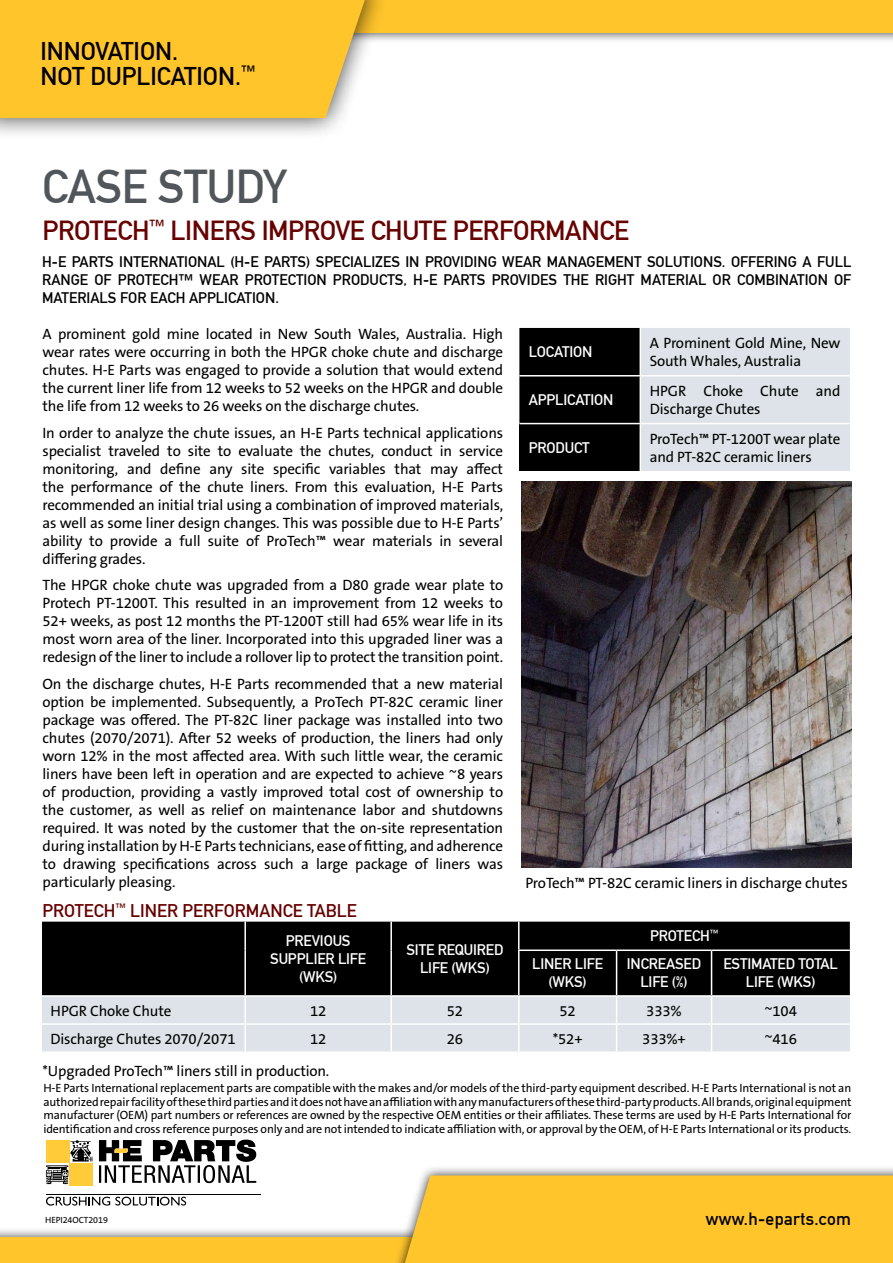
<style>
.page{position:relative;width:893px;height:1263px;background:#fff}
.page>*{position:absolute;margin:0;border:0;box-sizing:border-box;transform-origin:0 0}
.t1{font:46.5px "DIN Mittelschrift LTCYR";letter-spacing:-.01em;color:#51565b}
.t2{font:27px "DIN Mittelschrift LTCYR";letter-spacing:-.015em;color:#680000}
.t3{font:25.2px/24.2px "DIN Mittelschrift LTCYR";color:#000}
.t4{font:18px "DIN Mittelschrift LTCYR";color:#680000}
.t5{font:17.55px "DIN Mittelschrift LTCYR";letter-spacing:.02em;color:#000}
.t6{font:15px/18px "The Sans B W5 Plain";letter-spacing:-.01em;color:#000;text-align:justify}
.t7{font:15px/18px "DIN Mittelschrift LTCYR";color:#000;text-align:justify}
.t8{font:15px/18px "DIN Mittelschrift LTCYR";letter-spacing:-.01em;color:#fff;text-align:center}
.t9{font:12px/13.5px "The Sans B W5 Plain";letter-spacing:-.01em;color:#000;text-align:justify}
.t10{font:9px "The Sans B W5 Plain";letter-spacing:-.01em;color:#000}
</style>
<div class="page">
<svg style="left:519px;top:328px;width:331px;height:95px;background:#8d9194"></svg>
<div style="left:519px;top:424px;width:121px;height:47px;background:#000"></div>
<div style="left:640px;top:424px;width:210px;height:47px;background:#dde3e8"></div>
<hr style="left:640px;top:328px;width:1px;height:47px;background:#fff">
<hr style="left:519px;top:375px;width:121px;height:1px;background:#fff">
<hr style="left:640px;top:375px;width:210px;height:1px;background:#fff">
<hr style="left:640px;top:376px;width:1px;height:47px;background:#fff">
<hr style="left:640px;top:424px;width:1px;height:47px;background:#fff">
<div style="left:0;top:0;width:893px;height:44px;background:#000;opacity:.75"></div>
<div style="left:0;top:0;width:893px;height:33px;background:#ffc52b"></div>
<div style="left:0;top:0;width:389px;height:141px;background:#000;opacity:.75"></div>
<div style="left:0;top:0;width:365px;height:118px;background:#ffc52b"></div>
<div style="left:0;top:1227px;width:893px;height:36px;background:#000;opacity:.75"></div>
<div style="left:0;top:1237px;width:893px;height:26px;background:#ffc52b"></div>
<div style="left:391px;top:1165px;width:502px;height:98px;background:#000;opacity:.75"></div>
<div style="left:405px;top:1175px;width:488px;height:88px;background:#ffc52b"></div>
<hr style="left:46px;top:1194px;width:214px;height:1px;background:#000">
<svg style="left:99px;top:1139px;width:157px;height:44px"></svg>
<div style="left:70px;top:1163px;width:23px;height:22px;background:#ffcb38"></div>
<svg style="left:46px;top:1140px;width:47px;height:44px"></svg>
<svg style="left:46px;top:1197px;width:140px;height:8px"></svg>
<div style="left:42px;top:922px;width:808px;height:73px;background:#000"></div>
<hr style="left:244px;top:922px;width:2px;height:28px;background:#fff">
<hr style="left:390px;top:922px;width:2px;height:28px;background:#fff">
<svg style="left:518px;top:922px;width:1px;height:27px"></svg>
<hr style="left:244px;top:950px;width:2px;height:45px;background:#fff">
<hr style="left:390px;top:950px;width:2px;height:45px;background:#fff">
<hr style="left:518px;top:951px;width:1px;height:44px;background:#fff">
<hr style="left:616px;top:951px;width:1px;height:44px;background:#fff">
<hr style="left:518px;top:949px;width:99px;height:2px;background:#fff">
<hr style="left:617px;top:949px;width:94px;height:2px;background:#fff">
<hr style="left:711px;top:949px;width:139px;height:2px;background:#fff">
<hr style="left:711px;top:951px;width:1px;height:44px;background:#fff">
<svg style="left:42px;top:996px;width:808px;height:56px;background:#dee4e9"></svg>
<img style="left:521px;top:481px;width:330px;height:387px">
<h3 class="t3" style="left:40px;top:40px;width:217px">INNOVATION.<br>NOT DUPLICATION.<sup>™</sup></h3>
<h1 class="t1" style="left:42px;top:159px;width:246px">CASE STUDY</h1>
<h2 class="t2" style="left:43px;top:215px;width:588px">PROTECH<sup>™</sup> LINERS IMPROVE CHUTE PERFORMANCE</h2>
<p class="t7" style="left:42px;top:253px;width:811px">H-E PARTS INTERNATIONAL (H-E PARTS) SPECIALIZES IN PROVIDING WEAR MANAGEMENT SOLUTIONS. OFFERING A FULL RANGE OF PROTECH™ WEAR PROTECTION PRODUCTS, H-E PARTS PROVIDES THE RIGHT MATERIAL OR COMBINATION OF MATERIALS FOR EACH APPLICATION.</p>
<p class="t6" style="left:43px;top:325px;width:462px">A prominent gold mine located in New South Wales, Australia. High wear rates were occurring in both the HPGR choke chute and discharge chutes. H-E Parts was engaged to provide a solution that would extend the current liner life from 12 weeks to 52 weeks on the HPGR and double the life from 12 weeks to 26 weeks on the discharge chutes.</p>
<p class="t6" style="left:43px;top:424px;width:462px">In order to analyze the chute issues, an H-E Parts technical applications specialist traveled to site to evaluate the chutes, conduct in service monitoring, and define any site specific variables that may affect the performance of the chute liners. From this evaluation, H-E Parts recommended an initial trial using a combination of improved materials, as well as some liner design changes. This was possible due to H-E Parts’ ability to provide a full suite of ProTech™ wear materials in several differing grades.</p>
<p class="t6" style="left:43px;top:576px;width:462px">The HPGR choke chute was upgraded from a D80 grade wear plate to Protech PT-1200T. This resulted in an improvement from 12 weeks to 52+ weeks, as post 12 months the PT-1200T still had 65% wear life in its most worn area of the liner. Incorporated into this upgraded liner was a redesign of the liner to include a rollover lip to protect the transition point.</p>
<p class="t6" style="left:43px;top:675px;width:462px">On the discharge chutes, H-E Parts recommended that a new material option be implemented. Subsequently, a ProTech PT-82C ceramic liner package was offered. The PT-82C liner package was installed into two chutes (2070/2071). After 52 weeks of production, the liners had only worn 12% in the most affected area. With such little wear, the ceramic liners have been left in operation and are expected to achieve ~8 years of production, providing a vastly improved total cost of ownership to the customer, as well as relief on maintenance labor and shutdowns required. It was noted by the customer that the on-site representation during installation by H-E Parts technicians, ease of fitting, and adherence to drawing specifications across such a large package of liners was particularly pleasing.</p>
<p class="t4" style="left:43px;top:900px;width:316px">PROTECH<sup>™</sup> LINER PERFORMANCE TABLE</p>
<p class="t8" style="left:270px;top:932px;width:97px">PREVIOUS<br>SUPPLIER LIFE (WKS)</p>
<p class="t8" style="left:406px;top:941px;width:98px">SITE REQUIRED<br>LIFE (WKS)</p>
<p class="t8" style="left:529px;top:343px;width:65px">LOCATION</p>
<p class="t6" style="left:650px;top:334px;width:192px">A Prominent Gold Mine, New<br>South Whales, Australia</p>
<p class="t8" style="left:529px;top:391px;width:86px">APPLICATION</p>
<p class="t6" style="left:650px;top:382px;width:192px">HPGR Choke Chute and<br>Discharge Chutes</p>
<p class="t8" style="left:529px;top:439px;width:63px">PRODUCT</p>
<p class="t6" style="left:650px;top:430px;width:192px">ProTech™ PT-1200T wear plate and PT-82C ceramic liners</p>
<p class="t6" style="left:525px;top:874px;width:324px">ProTech™ PT-82C ceramic liners in discharge chutes</p>
<p class="t8" style="left:650px;top:927px;width:70px">PROTECH<sup>™</sup></p>
<p class="t8" style="left:532px;top:955px;width:72px">LINER LIFE (WKS)</p>
<p class="t8" style="left:627px;top:955px;width:76px">INCREASED<br>LIFE (%)</p>
<p class="t8" style="left:723px;top:955px;width:116px">ESTIMATED TOTAL<br>LIFE (WKS)</p>
<p class="t6" style="left:51px;top:1001px;width:122px">HPGR Choke Chute</p>
<p class="t6" style="left:310px;top:1001px;width:18px">12</p>
<p class="t6" style="left:447px;top:1001px;width:18px">52</p>
<p class="t6" style="left:559px;top:1001px;width:18px">52</p>
<p class="t6" style="left:646px;top:1001px;width:37px">333%</p>
<p class="t6" style="left:764px;top:1001px;width:34px">~104</p>
<p class="t6" style="left:51px;top:1030px;width:187px">Discharge Chutes 2070/2071</p>
<p class="t6" style="left:310px;top:1030px;width:18px">12</p>
<p class="t6" style="left:447px;top:1030px;width:18px">26</p>
<p class="t6" style="left:553px;top:1030px;width:31px">*52+</p>
<p class="t6" style="left:642px;top:1030px;width:45px">333%+</p>
<p class="t6" style="left:764px;top:1030px;width:34px">~416</p>
<p class="t6" style="left:43px;top:1062px;width:288px">*Upgraded ProTech™ liners still in production.</p>
<p class="t9" style="left:43px;top:1082px;width:809px">H-E Parts International replacement parts are compatible with the makes and/or models of the third-party equipment described. H-E Parts International is not an authorized repair facility of these third parties and it does not have an affiliation with any manufacturers of these third-party products. All brands, original equipment manufacturer (OEM) part numbers or references are owned by the respective OEM entities or their affiliates. These terms are used by H-E Parts International for identification and cross reference purposes only and are not intended to indicate affiliation with, or approval by the OEM, of H-E Parts International or its products.</p>
<p class="t10" style="left:45px;top:1214px;width:64px">HEPI24OCT2019</p>
<p class="t5" style="left:706px;top:1209px;width:147px">www.h-eparts.com</p>
</div>
